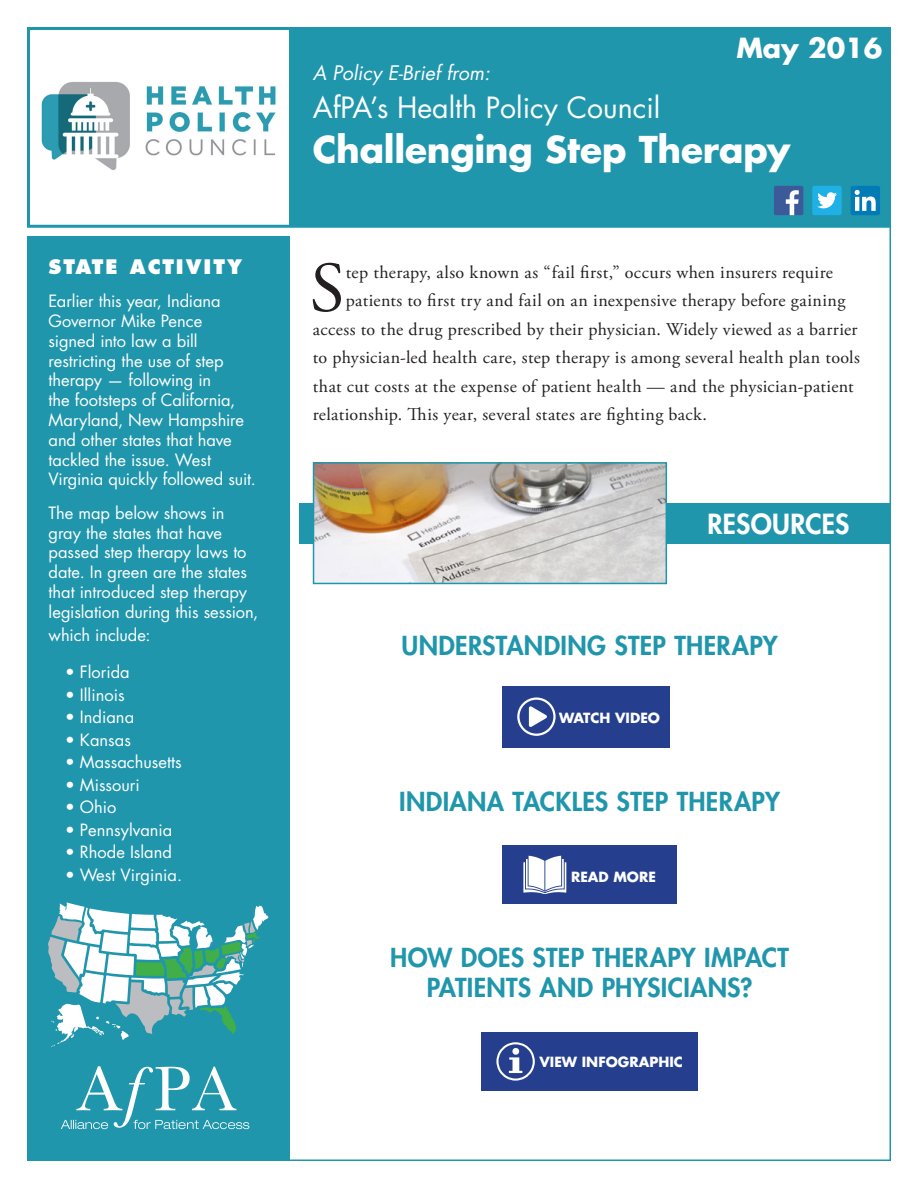
<style>
.page{position:relative;width:918px;height:1188px;background:#fff}
.page>*{position:absolute;margin:0;border:0;box-sizing:border-box;transform-origin:0 0}
.t1{font:71.1px "Adobe Garamond Pro";color:#231f20}
.Physician_s_Perspect{font:700 36px "Futura Std";letter-spacing:-.005em;color:#fff}
.Physician_s_Perspect-2{font:28.5px "Futura Std";color:#fff}
.t2{font:800 27px "Futura Std";letter-spacing:.01em;color:#fff}
.Physician_s_Perspect-3{font:700 27px "Futura Std";color:#fff}
.t3{font:800 25.5px/30.6px "Futura Std";letter-spacing:.01em;color:#2096ac;text-align:center}
.Physician_s_Perspect-4{font:italic 19.5px "Futura Std";color:#fff}
.Subhead_-_3{font:800 19.5px "Futura Std";letter-spacing:.1em;color:#fff}
.t4{font:18px "Adobe Garamond Pro";letter-spacing:.02em;color:#231f20}
.Bullets{font:16.5px/19.8px "Futura Std";color:#fff}
.Body_Copy_-_3{font:700 13.65px "Futura Std";color:#fff}
</style>
<div class="page">
<div style="left:289px;top:27px;width:602px;height:199px;background:#2096ac"></div>
<div style="left:299px;top:503px;width:592px;height:40px;background:#2096ac"></div>
<div style="left:27px;top:236px;width:262px;height:925px;background:#2096ac"></div>
<svg style="left:48px;top:902px;width:220px;height:145px"></svg>
<hr style="left:890px;top:27px;width:1px;height:1134px;background:#2096ac">
<hr style="left:29px;top:1160px;width:862px;height:1px;background:#2096ac">
<div style="left:502px;top:846px;width:175px;height:58px;background:#253f8e"></div>
<svg style="left:523px;top:856px;width:43px;height:38px;background:#ccd2e4"></svg>
<div style="left:502px;top:687px;width:168px;height:61px;background:#253f8e"></div>
<div style="left:517px;top:697px;width:39px;height:39px;border:2px solid #fff;border-radius:50%"></div>
<svg style="left:529px;top:706px;width:18px;height:21px"></svg>
<div style="left:481px;top:1032px;width:217px;height:58px;background:#253f8e"></div>
<svg style="left:496px;top:1042px;width:39px;height:39px"></svg>
<div style="left:812px;top:186px;width:30px;height:29px;background:#1fb0e6;border-radius:2px"></div>
<svg style="left:817px;top:192px;width:20px;height:16px"></svg>
<div style="left:774px;top:186px;width:29px;height:29px;background:#3c5a99;border-radius:2px"></div>
<svg style="left:786px;top:190px;width:13px;height:25px"></svg>
<div style="left:851px;top:186px;width:29px;height:29px;background:#007bb6;border-radius:2px"></div>
<svg style="left:855px;top:190px;width:21px;height:21px"></svg>
<svg style="left:61px;top:1066px;width:188px;height:63px"></svg>
<img style="left:316px;top:465px;width:348px;height:116px">
<div style="left:313px;top:462px;width:354px;height:122px;border:2px solid #2096ac"></div>
<div style="left:27px;top:27px;width:864px;height:201px;border:3px solid #2096ac"></div>
<img style="left:41px;top:81px;width:235px;height:89px">
<p class="Subhead_-_3" style="left:49px;top:254px;width:195px">STATE ACTIVITY</p>
<p class="Bullets" style="left:49px;top:291px;width:209px">Earlier this year, Indiana<br>Governor Mike Pence<br>signed into law a bill restricting the use of step therapy — following in<br>the footsteps of California,<br>Maryland, New Hampshire and other states that have tackled the issue. West<br>Virginia quickly followed suit.</p>
<p class="Bullets" style="left:49px;top:503px;width:211px">The map below shows in gray the states that have passed step therapy laws to date. In green are the states that introduced step therapy legislation during this session,</p>
<p class="Bullets" style="left:49px;top:625px;width:103px">which include:</p>
<p class="Bullets" style="left:65px;top:662px;width:66px">• Florida</p>
<p class="Bullets" style="left:65px;top:685px;width:61px">• Illinois</p>
<p class="Bullets" style="left:65px;top:707px;width:71px">• Indiana</p>
<p class="Bullets" style="left:65px;top:730px;width:67px">• Kansas</p>
<p class="Bullets" style="left:65px;top:752px;width:118px">• Massachusetts</p>
<p class="Bullets" style="left:65px;top:775px;width:76px">• Missouri</p>
<p class="Bullets" style="left:65px;top:797px;width:53px">• Ohio</p>
<p class="Bullets" style="left:65px;top:820px;width:109px">• Pennsylvania</p>
<p class="Bullets" style="left:65px;top:842px;width:108px">• Rhode Island</p>
<p class="Bullets" style="left:65px;top:865px;width:119px">• West Virginia.</p>
<p class="Physician_s_Perspect-4" style="left:313px;top:61px;width:179px">A Policy E-Brief from:</p>
<p class="Physician_s_Perspect-3" style="left:736px;top:30px;width:147px">May 2016</p>
<p class="Physician_s_Perspect-2" style="left:313px;top:90px;width:349px">AfPA’s Health Policy Council</p>
<p class="Physician_s_Perspect" style="left:313px;top:126px;width:479px">Challenging Step Therapy</p>
<p class="t1" style="left:310px;top:246px;width:36px">S</p>
<p class="t4" style="left:346px;top:261px;width:489px">tep therapy, also known as “fail first,” occurs when insurers require</p>
<p class="t4" style="left:346px;top:290px;width:501px">patients to first try and fail on an inexpensive therapy before gaining</p>
<p class="t4" style="left:313px;top:318px;width:546px">access to the drug prescribed by their physician. Widely viewed as a barrier</p>
<p class="t4" style="left:313px;top:347px;width:549px">to physician-led health care, step therapy is among several health plan tools</p>
<p class="t4" style="left:313px;top:375px;width:542px">that cut costs at the expense of patient health — and the physician-patient</p>
<p class="t4" style="left:313px;top:404px;width:396px">relationship. This year, several states are fighting back.</p>
<p class="t2" style="left:708px;top:507px;width:143px">RESOURCES</p>
<p class="t3" style="left:401px;top:631px;width:378px">UNDERSTANDING STEP THERAPY</p>
<p class="Body_Copy_-_3" style="left:559px;top:709px;width:102px">WATCH VIDEO</p>
<p class="t3" style="left:399px;top:786px;width:382px">INDIANA TACKLES STEP THERAPY</p>
<p class="Body_Copy_-_3" style="left:571px;top:867px;width:86px">READ MORE</p>
<p class="t3" style="left:390px;top:942px;width:400px">HOW DOES STEP THERAPY IMPACT<br>PATIENTS AND PHYSICIANS?</p>
<p class="Body_Copy_-_3" style="left:540px;top:1053px;width:145px">VIEW INFOGRAPHIC</p>
</div>
